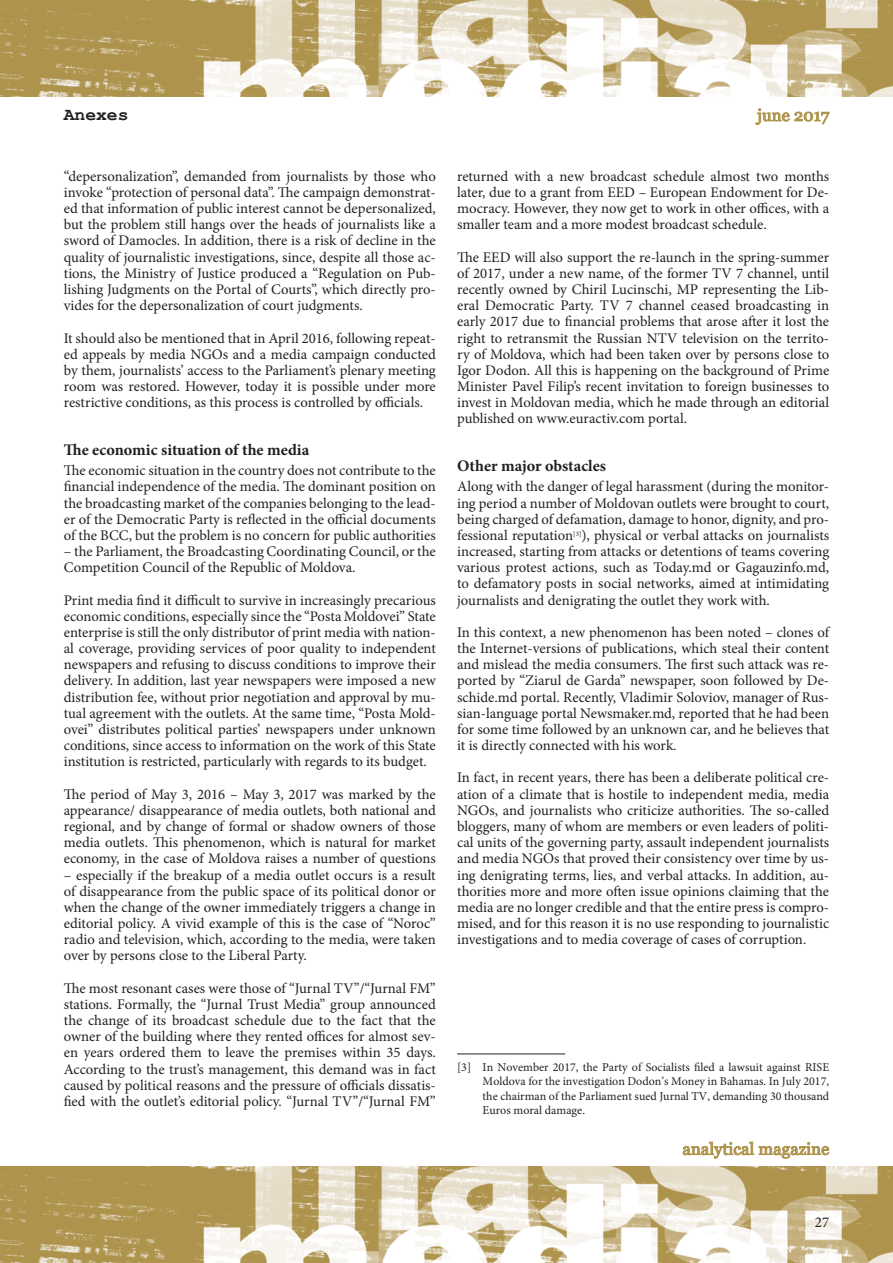
<style>
.page{position:relative;width:893px;height:1263px;background:#fff}
.page>*{position:absolute;margin:0;border:0;box-sizing:border-box;transform-origin:0 0}
.t1{font:700 18px "Courier New";color:#231f20}
.t2{font:16.5px "Georgia";letter-spacing:.01em;color:#ad934b}
.t3{font:700 16.2px "Minion Pro";color:#231f20}
.t4{font:15px "Minion Pro";color:#231f20}
.t5{font:14.7px/16.2px "Minion Pro";color:#231f20;text-align:justify}
.t6{font:12px/14.4px "Minion Pro";color:#231f20}
</style>
<div class="page">
<img style="left:0;top:1166px;width:893px;height:97px">
<img style="left:0;top:0;width:893px;height:96px">
<svg style="left:755px;top:108px;width:75px;height:17px"></svg>
<svg style="left:682px;top:1141px;width:148px;height:18px"></svg>
<hr style="left:457px;top:1053px;width:108px;height:1px;background:#231f20">
<p class="t1" style="left:64px;top:103px;width:66px">Anexes</p>
<p class="t5" style="left:64px;top:168px;width:374px">“depersonalization”, demanded from journalists by those who invoke “protection of personal data”. The campaign demonstrat&shy;ed that information of public interest cannot be depersonalized, but the problem still hangs over the heads of journalists like a sword of Damocles. In addition, there is a risk of decline in the quality of journalistic investigations, since, despite all those ac&shy;tions, the Ministry of Justice produced a “Regulation on Pub&shy;lishing Judgments on the Portal of Courts”, which directly pro&shy;vides for the depersonalization of court judgments.</p>
<p class="t5" style="left:64px;top:330px;width:374px">It should also be mentioned that in April 2016, following repeat&shy;ed appeals by media NGO</p>
<p class="t5" style="left:64px;top:346px;width:374px;text-indent:159px">s and a media campaign conducted by them, journalists’ access to the Parliament’s plenary meeting room was restored. However, today it is possible under more restrictive conditions, as this process is controlled by officials.</p>
<p class="t3" style="left:64px;top:438px;width:247px">The economic situation of the media</p>
<p class="t5" style="left:64px;top:462px;width:374px">The economic situation in the country does not contribute to the financial independence of the media. The dominant position on the broadcasting market of the companies belonging to the lead&shy;er of the Democratic Party is reflected in the official documents of the BCC, but the problem is no concern for public authorities</p>
<p class="t5" style="left:64px;top:543px;width:374px">– the Parliament, the Broadcasting Coordinating Council, or the<br>Competition Council of the Republic of Moldova.</p>
<p class="t5" style="left:64px;top:592px;width:374px">Print media find it difficult to survive in increasingly precarious economic conditions, especially since the “Posta Moldovei” State enterprise is still the only distributor of print media with nation&shy;al coverage, providing services of poor quality to independent newspapers and refusing to discuss conditions to improve their delivery. In addition, last year newspapers were imposed a new distribution fee, without prior negotiation and approval by mu&shy;tual agreement with the outlets. At the same time, “Posta Mold&shy;ovei” distributes political parties’ newspapers under unknown conditions, since access to information on the work of this State institution is restricted, particularly with regards to its budget.</p>
<p class="t5" style="left:64px;top:786px;width:374px">The period of May 3, 2016 – May 3, 2017 was marked by the appearance/ disappearance of media outlets, both national and regional, and by change of formal or shadow owners of those media outlets. This phenomenon, which is natural for market economy, in the case of Moldova raises a number of questions</p>
<p class="t5" style="left:64px;top:867px;width:374px">– especially if the breakup of a media outlet occurs is a result of disappearance from the public space of its political donor or when the change of the owner immediately triggers a change in editorial policy. A vivid example of this is the case of “Noroc” radio and television, which, according to the media, were taken over by persons close to the Liberal Party.</p>
<p class="t5" style="left:64px;top:980px;width:374px">The most resonant cases were those of “Jurnal TV”/“Jurnal FM” stations. Formally, the “Jurnal Trust Media” group announced the change of its broadcast schedule due to the fact that the owner of the building where they rented offices for almost sev&shy;en years ordered them to leave the premises within 35 days.<br>According to the trust’s management, this demand was in fact caused by political reasons and the pressure of officials dissatis&shy;fied with the outlet’s editorial policy. “Jurnal TV”/“Jurnal FM”</p>
<p class="t2" style="left:757px;top:105px;width:74px">june 2017</p>
<p class="t5" style="left:457px;top:168px;width:374px">returned with a new broadcast schedule almost two months later, due to a grant from EED</p>
<p class="t5" style="left:457px;top:184px;width:374px;text-indent:182px">– European Endowment for De&shy;mocracy. However, they now get to work in other offices, with a smaller team and a more modest broadcast schedule.</p>
<p class="t5" style="left:457px;top:249px;width:36px">The EED</p>
<p class="t5" style="left:457px;top:249px;width:374px;text-indent:57px">will also support the re-launch in the spring-summer of 2017, under a new name, of the former TV 7 channel, until recently owned by Chiril Lucinschi, MP representing the Lib&shy;eral Democratic Party. TV 7 channel ceased broadcasting in early 2017 due to financial problems that arose after it lost the right to retransmit the Russian NTV</p>
<p class="t5" style="left:457px;top:330px;width:374px;text-indent:225px">television on the territo&shy;ry of Moldova, which had been taken over by persons close to Igor Dodon. All this is happening on the background of Prime Minister Pavel Filip’s recent invitation to foreign businesses to invest in Moldovan media, which he made through an editorial published on www.euractiv.com portal.</p>
<p class="t3" style="left:457px;top:454px;width:150px">Other major obstacles</p>
<p class="t5" style="left:457px;top:479px;width:374px">Along with the danger of legal harassment (during the monitor&shy;ing period a number of Moldovan outlets were brought to court, being charged of defamation, damage to honor, dignity, and pro&shy;fessional reputation<sup>[3]</sup>), physical or verbal attacks on journalists increased, starting from attacks or detentions of teams covering various protest actions, such as Today.md or Gagauzinfo.md, to defamatory posts in social networks, aimed at intimidating journalists and denigrating the outlet they work with.</p>
<p class="t5" style="left:457px;top:624px;width:374px">In this context, a new phenomenon has been noted – clones of the Internet-versions of publications, which steal their content and mislead the media consumers. The first such attack was re&shy;ported by “Ziarul de Garda” newspaper, soon followed by De&shy;schide.md portal. Recently, Vladimir Soloviov, manager of Rus&shy;sian-language portal Newsmaker.md, reported that he had been for some time followed by an unknown car, and he believes that it is directly connected with his work.</p>
<p class="t5" style="left:457px;top:770px;width:374px">In fact, in recent years, there has been a deliberate political cre&shy;ation of a climate that is hostile to independent media, media NGO</p>
<p class="t5" style="left:457px;top:802px;width:374px;text-indent:32px">s, and journalists who criticize authorities. The so-called bloggers, many of whom are members or even leaders of politi&shy;cal units of the governing party, assault independent journalists and media NGO</p>
<p class="t5" style="left:457px;top:851px;width:374px;text-indent:97px">s that proved their consistency over time by us&shy;ing denigrating terms, lies, and verbal attacks. In addition, au&shy;thorities more and more often issue opinions claiming that the media are no longer credible and that the entire press is compro&shy;mised, and for this reason it is no use responding to journalistic investigations and to media coverage of cases of corruption.</p>
<p class="t6" style="left:483px;top:1060px;width:348px;text-indent:-25px">[3] In November 2017, the Party of Socialists filed a lawsuit against RISE Moldova for the investigation Dodon’s Money in Bahamas. In July 2017, the chairman of the Parliament sued Jurnal TV, demanding 30 thousand Euros moral damage.</p>
<p class="t2" style="left:682px;top:1139px;width:148px">analytical magazine</p>
<p class="t4" style="left:815px;top:1212px;width:16px">27</p>
</div>
